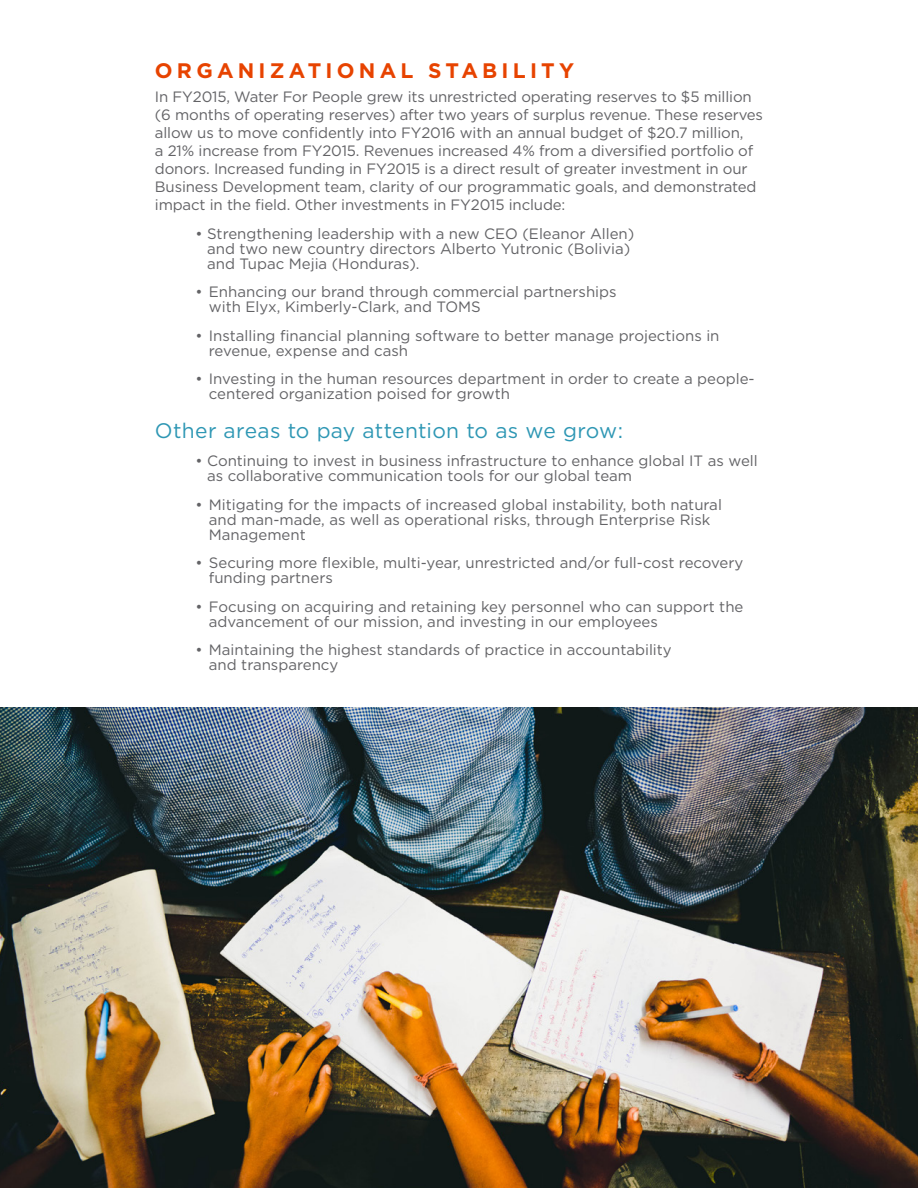
<style>
.page{position:relative;width:918px;height:1188px;background:#fff}
.page>*{position:absolute;margin:0;border:0;box-sizing:border-box;transform-origin:0 0}
.t1{font:21px "Gotham";letter-spacing:.01em;color:#2e97b4}
.t2{font:700 21px "Gotham";letter-spacing:.2em;color:#e74300}
.t3{font:15px/15px "Gotham";color:#636366}
</style>
<div class="page">
<img style="left:0;top:707px;width:918px;height:481px">
<p class="t2" style="left:155px;top:56px;width:421px">ORGANIZATIONAL STABILITY</p>
<p class="t3" style="left:155px;top:88px;width:610px;line-height:18px">In FY2015, Water For People grew its unrestricted operating reserves to $5 million (6 months of operating reserves) after two years of surplus revenue. These reserves allow us to move confidently into FY2016 with an annual budget of $20.7 million,<br>a 21% increase from FY2015. Revenues increased 4% from a diversified portfolio of donors. Increased funding in FY2015 is a direct result of greater investment in our Business Development team, clarity of our programmatic goals, and demonstrated impact in the field. Other investments in FY2015 include:</p>
<p class="t3" style="left:207px;top:226px;width:429px;text-indent:-12px">• Strengthening leadership with a new CEO (Eleanor Allen) and two new country directors Alberto Yutronic (Bolivia) and Tupac Mejia (Honduras).</p>
<p class="t3" style="left:209px;top:284px;width:409px;text-indent:-14px">• Enhancing our brand through commercial partnerships with Elyx, Kimberly-Clark, and TOMS</p>
<p class="t3" style="left:209px;top:328px;width:512px;text-indent:-14px">• Installing financial planning software to better manage projections in revenue, expense and cash</p>
<p class="t3" style="left:209px;top:371px;width:547px;text-indent:-14px">• Investing in the human resources department in order to create a people&shy;centered organization poised for growth</p>
<p class="t1" style="left:155px;top:417px;width:470px">Other areas to pay attention to as we grow:</p>
<p class="t3" style="left:207px;top:453px;width:552px;text-indent:-12px">• Continuing to invest in business infrastructure to enhance global IT as well as collaborative communication tools for our global team</p>
<p class="t3" style="left:209px;top:497px;width:515px;text-indent:-14px">• Mitigating for the impacts of increased global instability, both natural and man-made, as well as operational risks, through Enterprise Risk<br>Management</p>
<p class="t3" style="left:209px;top:555px;width:536px;text-indent:-14px">• Securing more flexible, multi-year, unrestricted and/or full-cost recovery funding partners</p>
<p class="t3" style="left:209px;top:599px;width:536px;text-indent:-14px">• Focusing on acquiring and retaining key personnel who can support the advancement of our mission, and investing in our employees</p>
<p class="t3" style="left:209px;top:642px;width:464px;text-indent:-14px">• Maintaining the highest standards of practice in accountability and transparency</p>
</div>
